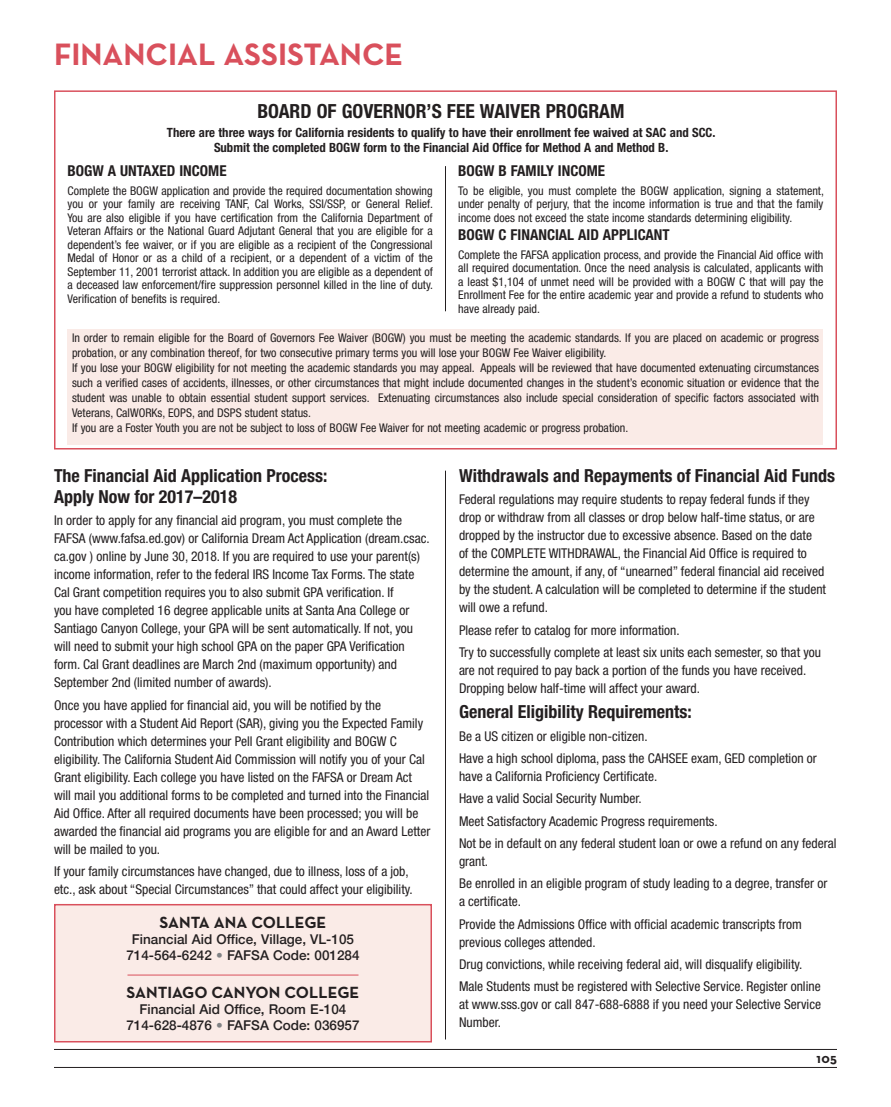
<style>
.page{position:relative;width:891px;height:1107px;background:#fff}
.page>*{position:absolute;margin:0;border:0;box-sizing:border-box;transform-origin:0 0}
.t1{font:700 31.5px "Neutraface Text";color:#d9505c}
.t2{font:700 condensed 19.5px "Helvetica Neue LT Pro";color:#231f20}
.t3{font:700 condensed 18px/21px "Helvetica Neue LT Pro";color:#231f20}
.t4{font:700 16.5px "Neutraface Text";color:#231f20}
.t5{font:700 condensed 15px "Helvetica Neue LT Pro";color:#231f20}
.t6{font:condensed 13.5px/18px "Helvetica Neue";color:#231f20}
.t7{font:500 13.5px/16.2px "Helvetica Neue";color:#231f20;text-align:center}
.t8{font:700 13.5px "Neutraface Text";color:#231f20}
.t9{font:700 condensed 12.75px/15.3px "Helvetica Neue LT Pro";color:#231f20;text-align:center}
.t10{font:condensed 12px/13.5px "Helvetica Neue LT Pro";color:#231f20;text-align:justify}
.s1{color:#808285}
</style>
<div class="page">
<hr style="left:54px;top:1049px;width:783px;height:1px;background:#231f20">
<hr style="left:54px;top:1067px;width:783px;height:1px;background:#231f20">
<div style="left:55px;top:905px;width:376px;height:137px;background:#faebe7"></div>
<hr style="left:128px;top:975px;width:230px;height:1px;background:#d9505c">
<div style="left:54px;top:904px;width:378px;height:138px;border:2px solid #d9505c"></div>
<div style="left:54px;top:90px;width:783px;height:360px;border:2px solid #d9505c"></div>
<hr style="left:445px;top:471px;width:1px;height:569px;background:#231f20">
<hr style="left:445px;top:166px;width:1px;height:145px;background:#231f20">
<div style="left:68px;top:329px;width:756px;height:115px;background:#faebe7"></div>
<h1 class="t1" style="left:54px;top:34px;width:351px">FINANCIAL ASSISTANCE</h1>
<h2 class="t2" style="left:257px;top:100px;width:369px">BOARD OF GOVERNOR’S FEE WAIVER PROGRAM</h2>
<p class="t9" style="left:167px;top:124px;width:550px">There are three ways for California residents to qualify to have their enrollment fee waived at SAC and SCC.<br>Submit the completed BOGW form to the Financial Aid Office for Method A and Method B.</p>
<p class="t5" style="left:68px;top:161px;width:161px">BOGW A UNTAXED INCOME</p>
<p class="t10" style="left:68px;top:184px;width:367px">Complete the BOGW application and provide the required documentation showing you or your family are receiving TANF, Cal Works, SSI/SSP, or General Relief.<br>You are also eligible if you have certification from the California Department of Veteran Affairs or the National Guard Adjutant General that you are eligible for a dependent’s fee waiver, or if you are eligible as a recipient of the Congressional Medal of Honor or as a child of a recipient, or a dependent of a victim of the September 11, 2001 terrorist attack. In addition you are eligible as a dependent of a deceased law enforcement/fire suppression personnel killed in the line of duty.<br>Verification of benefits is required.</p>
<p class="t5" style="left:458px;top:161px;width:148px">BOGW B FAMILY INCOME</p>
<p class="t10" style="left:458px;top:184px;width:367px">To be eligible, you must complete the BOGW application, signing a statement, under penalty of perjury, that the income information is true and that the family income does not exceed the state income standards determining eligibility.</p>
<p class="t5" style="left:458px;top:225px;width:213px">BOGW C FINANCIAL AID APPLICANT</p>
<p class="t10" style="left:458px;top:247px;width:367px">Complete the FAFSA application process, and provide the Financial Aid office with all required documentation. Once the need analysis is calculated, applicants with a least $1,104 of unmet need will be provided with a BOGW C that will pay the Enrollment Fee for the entire academic year and provide a refund to students who have already paid.</p>
<p class="t10" style="left:72px;top:330px;width:749px;line-height:15px;text-align:left">In order to remain eligible for the Board of Governors Fee Waiver (BOGW) you must be meeting the academic standards. If you are placed on academic or progress probation, or any combination thereof, for two consecutive primary terms you will lose your BOGW Fee Waiver eligibility.<br>If you lose your BOGW eligibility for not meeting the academic standards you may appeal. Appeals will be reviewed that have documented extenuating circumstances such a verified cases of accidents, illnesses, or other circumstances that might include documented changes in the student’s economic situation or evidence that the student was unable to obtain essential student support services. Extenuating circumstances also include special consideration of specific factors associated with Veterans, CalWORKs, EOPS, and DSPS student status.<br>If you are a Foster Youth you are not be subject to loss of BOGW Fee Waiver for not meeting academic or progress probation.</p>
<h3 class="t3" style="left:54px;top:465px;width:275px">The Financial Aid Application Process:<br>Apply Now for 2017–2018</h3>
<p class="t6" style="left:54px;top:512px;width:377px">In order to apply for any financial aid program, you must complete the FAFSA (www.fafsa.ed.gov) or California Dream Act Application (dream.csac. ca.gov ) online by June 30, 2018. If you are required to use your parent(s) income information, refer to the federal IRS Income Tax Forms. The state Cal Grant competition requires you to also submit GPA verification. If<br>you have completed 16 degree applicable units at Santa Ana College or Santiago Canyon College, your GPA will be sent automatically. If not, you will need to submit your high school GPA on the paper GPA Verification form. Cal Grant deadlines are March 2nd (maximum opportunity) and September 2nd (limited number of awards).</p>
<p class="t6" style="left:54px;top:696px;width:378px">Once you have applied for financial aid, you will be notified by the processor with a Student Aid Report (SAR), giving you the Expected Family Contribution which determines your Pell Grant eligibility and BOGW C eligibility. The California Student Aid Commission will notify you of your Cal Grant eligibility. Each college you have listed on the FAFSA or Dream Act will mail you additional forms to be completed and turned into the Financial Aid Office. After all required documents have been processed; you will be awarded the financial aid programs you are eligible for and an Award Letter will be mailed to you.</p>
<p class="t6" style="left:54px;top:862px;width:360px">If your family circumstances have changed, due to illness, loss of a job, etc., ask about “Special Circumstances” that could affect your eligibility.</p>
<p class="t4" style="left:160px;top:912px;width:168px">SANTA ANA COLLEGE</p>
<p class="t7" style="left:126px;top:930px;width:235px">Financial Aid Office, Village, VL-105<br>714-564-6242 <span class="s1">•</span> FAFSA Code: 001284</p>
<p class="t4" style="left:127px;top:982px;width:234px">SANTIAGO CANYON COLLEGE</p>
<p class="t7" style="left:126px;top:1000px;width:235px">Financial Aid Office, Room E-104<br>714-628-4876 <span class="s1">•</span> FAFSA Code: 036957</p>
<h3 class="t3" style="left:459px;top:465px;width:378px">Withdrawals and Repayments of Financial Aid Funds</h3>
<p class="t6" style="left:459px;top:491px;width:369px">Federal regulations may require students to repay federal funds if they drop or withdraw from all classes or drop below half-time status, or are dropped by the instructor due to excessive absence. Based on the date<br>of the COMPLETE WITHDRAWAL, the Financial Aid Office is required to determine the amount, if any, of “unearned” federal financial aid received by the student. A calculation will be completed to determine if the student will owe a refund.</p>
<p class="t6" style="left:459px;top:619px;width:364px;line-height:22.4px">Please refer to catalog for more information.<br>Try to successfully complete at least six units each semester, so that you</p>
<p class="t6" style="left:459px;top:661px;width:349px">are not required to pay back a portion of the funds you have received.<br>Dropping below half-time will affect your award.</p>
<h3 class="t3" style="left:459px;top:701px;width:234px">General Eligibility Requirements:</h3>
<p class="t6" style="left:459px;top:725px;width:359px;line-height:22.4px">Be a US citizen or eligible non-citizen.<br>Have a high school diploma, pass the CAHSEE exam, GED completion or</p>
<p class="t6" style="left:459px;top:765px;width:379px;line-height:22.4px">have a California Proficiency Certificate.<br>Have a valid Social Security Number.<br>Meet Satisfactory Academic Progress requirements.<br>Not be in default on any federal student loan or owe a refund on any federal</p>
<p class="t6" style="left:459px;top:850px;width:370px;line-height:22.4px">grant.<br>Be enrolled in an eligible program of study leading to a degree, transfer or</p>
<p class="t6" style="left:459px;top:890px;width:344px;line-height:22.4px">a certificate.<br>Provide the Admissions Office with official academic transcripts from</p>
<p class="t6" style="left:459px;top:931px;width:363px;line-height:22.4px">previous colleges attended.<br>Drug convictions, while receiving federal aid, will disqualify eligibility.<br>Male Students must be registered with Selective Service. Register online</p>
<p class="t6" style="left:459px;top:995px;width:364px">at www.sss.gov or call 847‑688‑6888 if you need your Selective Service<br>Number.</p>
<p class="t8" style="left:816px;top:1049px;width:22px">105</p>
</div>
